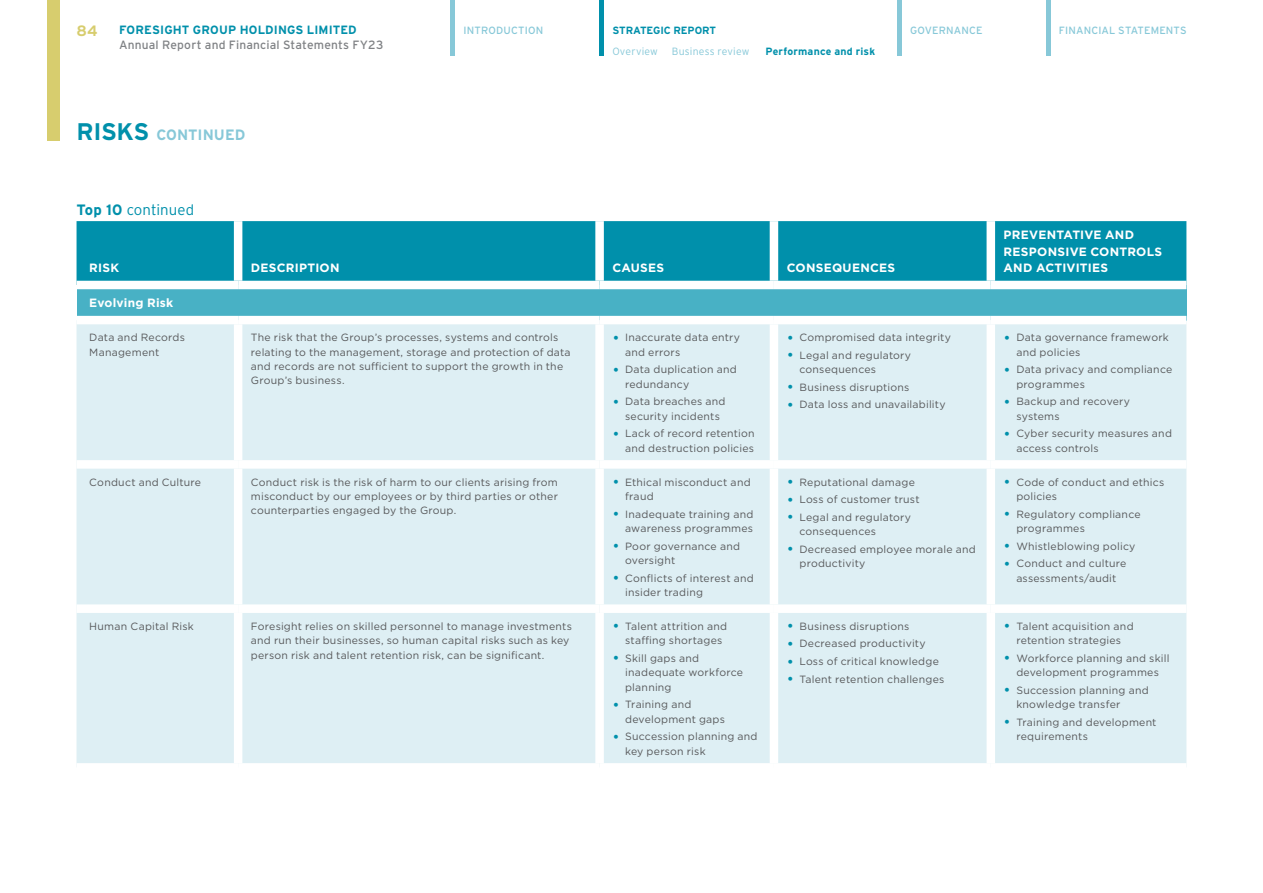
<style>
.page{position:relative;width:1263px;height:893px;background:#fff}
.page>*{position:absolute;margin:0;border:0;box-sizing:border-box;transform-origin:0 0}
.t1{font:700 15px "Interstate";color:#87c8d8}
.t2{font:300 15px "Interstate";letter-spacing:.005em;color:#0090ab}
.t3{font:700 15px "Interstate";color:#d7cd6e}
.t4{font:700 12px/16.5px "Gotham";letter-spacing:.02em;color:#fff}
.t5{font:12px "Interstate";letter-spacing:.015em;color:#808285}
.t6{font:700 12px "Interstate";letter-spacing:.01em;color:#0090ab}
.t7{font:10.5px/14.4px "Gotham";letter-spacing:.02em;color:#57585a}
.t8{font:10.5px "Interstate";letter-spacing:.015em;color:#87c8d8}
.t9{font:300 10.5px "Interstate";letter-spacing:.015em;color:#87c8d8}
.t10{font:700 10.5px "Interstate";letter-spacing:.01em;color:#0090ab}
.t11{font:700 10.5px "Interstate";letter-spacing:-.01em;color:#0090ab}
.s1{font-size:24px;color:#0090ab}
.s2{font-weight:700}
.s3{font-size:15px;color:#0090ab}
</style>
<div class="page">
<div style="left:47px;top:0;width:13px;height:140px;background:#d7cd6e"></div>
<div style="left:77px;top:221px;width:1109px;height:60px;background:#0090ab"></div>
<div style="left:77px;top:285px;width:1109px;height:35px;background:#48b1c5"></div>
<div style="left:77px;top:324px;width:1109px;height:439px;background:#deeff4"></div>
<div style="left:234px;top:221px;width:8px;height:60px;background:#fff"></div>
<div style="left:595px;top:221px;width:9px;height:60px;background:#fff"></div>
<div style="left:770px;top:221px;width:8px;height:60px;background:#fff"></div>
<div style="left:986px;top:221px;width:9px;height:60px;background:#fff"></div>
<div style="left:77px;top:281px;width:161px;height:8px;background:#fff"></div>
<div style="left:238px;top:281px;width:362px;height:8px;background:#fff"></div>
<div style="left:600px;top:281px;width:174px;height:8px;background:#fff"></div>
<div style="left:774px;top:281px;width:217px;height:8px;background:#fff"></div>
<div style="left:991px;top:281px;width:195px;height:8px;background:#fff"></div>
<div style="left:77px;top:316px;width:161px;height:8px;background:#fff"></div>
<div style="left:238px;top:316px;width:362px;height:8px;background:#fff"></div>
<div style="left:600px;top:316px;width:174px;height:8px;background:#fff"></div>
<div style="left:774px;top:316px;width:217px;height:8px;background:#fff"></div>
<div style="left:991px;top:316px;width:195px;height:8px;background:#fff"></div>
<div style="left:234px;top:324px;width:8px;height:136px;background:#fff"></div>
<div style="left:595px;top:324px;width:9px;height:136px;background:#fff"></div>
<div style="left:770px;top:324px;width:8px;height:136px;background:#fff"></div>
<div style="left:986px;top:324px;width:9px;height:136px;background:#fff"></div>
<div style="left:77px;top:460px;width:161px;height:9px;background:#fff"></div>
<div style="left:238px;top:460px;width:362px;height:9px;background:#fff"></div>
<div style="left:234px;top:469px;width:8px;height:135px;background:#fff"></div>
<div style="left:600px;top:460px;width:174px;height:9px;background:#fff"></div>
<div style="left:595px;top:469px;width:9px;height:135px;background:#fff"></div>
<div style="left:774px;top:460px;width:217px;height:9px;background:#fff"></div>
<div style="left:770px;top:469px;width:8px;height:135px;background:#fff"></div>
<div style="left:991px;top:460px;width:195px;height:9px;background:#fff"></div>
<div style="left:986px;top:469px;width:9px;height:135px;background:#fff"></div>
<div style="left:77px;top:604px;width:161px;height:9px;background:#fff"></div>
<div style="left:238px;top:604px;width:362px;height:9px;background:#fff"></div>
<div style="left:234px;top:613px;width:8px;height:150px;background:#fff"></div>
<div style="left:600px;top:604px;width:174px;height:9px;background:#fff"></div>
<div style="left:595px;top:613px;width:9px;height:150px;background:#fff"></div>
<div style="left:774px;top:604px;width:217px;height:9px;background:#fff"></div>
<div style="left:770px;top:613px;width:8px;height:150px;background:#fff"></div>
<div style="left:991px;top:604px;width:195px;height:9px;background:#fff"></div>
<div style="left:986px;top:613px;width:9px;height:150px;background:#fff"></div>
<hr style="left:600px;top:0;width:4px;height:55px;background:#0090ab">
<hr style="left:451px;top:0;width:4px;height:55px;background:#87c8d8">
<hr style="left:897px;top:0;width:4px;height:55px;background:#87c8d8">
<hr style="left:1046px;top:0;width:4px;height:55px;background:#87c8d8">
<h1 class="t3" style="left:77px;top:22px;width:23px">84</h1>
<p class="t6" style="left:119px;top:23px;width:239px">FORESIGHT GROUP HOLDINGS LIMITED</p>
<p class="t5" style="left:119px;top:38px;width:266px">Annual Report and Financial Statements FY23</p>
<h1 class="t1" style="left:77px;top:127px;width:170px"><span class="s1">RISKS</span> CONTINUED</h1>
<h1 class="t2" style="left:77px;top:201px;width:119px"><span class="s2">Top 10</span> continued</h1>
<p class="t8" style="left:463px;top:24px;width:81px">INTRODUCTION</p>
<p class="t11" style="left:612px;top:24px;width:105px">STRATEGIC REPORT</p>
<p class="t8" style="left:910px;top:24px;width:74px">GOVERNANCE</p>
<p class="t8" style="left:1059px;top:24px;width:129px">FINANCIAL STATEMENTS</p>
<p class="t9" style="left:612px;top:46px;width:47px">Overview</p>
<p class="t9" style="left:672px;top:46px;width:79px">Business review</p>
<p class="t10" style="left:765px;top:46px;width:111px">Performance and risk</p>
<p class="t4" style="left:89px;top:260px;width:31px">RISK</p>
<p class="t4" style="left:251px;top:260px;width:90px">DESCRIPTION</p>
<p class="t4" style="left:612px;top:260px;width:53px">CAUSES</p>
<p class="t4" style="left:787px;top:260px;width:110px">CONSEQUENCES</p>
<p class="t4" style="left:89px;top:295px;width:86px">Evolving Risk</p>
<p class="t7" style="left:89px;top:330px;width:97px">Data and Records<br>Management</p>
<p class="t7" style="left:251px;top:330px;width:321px">The risk that the Group’s processes, systems and controls relating to the management, storage and protection of data and records are not sufficient to support the growth in the Group’s business.</p>
<p class="t7" style="left:625px;top:330px;width:116px;text-indent:-13px"><span class="s3">•</span> Inaccurate data entry and errors</p>
<p class="t7" style="left:625px;top:362px;width:113px;text-indent:-13px"><span class="s3">•</span> Data duplication and redundancy</p>
<p class="t7" style="left:625px;top:394px;width:102px;text-indent:-13px"><span class="s3">•</span> Data breaches and security incidents</p>
<p class="t7" style="left:612px;top:426px;width:144px;text-align:right"><span class="s3">•</span> Lack of record retention and destruction policies</p>
<p class="t7" style="left:89px;top:474px;width:113px">Conduct and Culture</p>
<p class="t7" style="left:251px;top:474px;width:309px;text-align:justify">Conduct risk is the risk of harm to our clients arising from misconduct by our employees or by third parties or other counterparties engaged by the Group.</p>
<p class="t7" style="left:625px;top:474px;width:127px;text-indent:-13px"><span class="s3">•</span> Ethical misconduct and fraud</p>
<p class="t7" style="left:612px;top:506px;width:143px;text-align:right"><span class="s3">•</span> Inadequate training and awareness programmes</p>
<p class="t7" style="left:625px;top:538px;width:116px;text-indent:-13px"><span class="s3">•</span> Poor governance and oversight</p>
<p class="t7" style="left:625px;top:570px;width:130px;text-indent:-13px"><span class="s3">•</span> Conflicts of interest and insider trading</p>
<p class="t7" style="left:89px;top:619px;width:106px">Human Capital Risk</p>
<p class="t7" style="left:251px;top:619px;width:322px">Foresight relies on skilled personnel to manage investments and run their businesses, so human capital risks such as key person risk and talent retention risk, can be significant.</p>
<p class="t7" style="left:625px;top:619px;width:104px;text-indent:-13px"><span class="s3">•</span> Talent attrition and staffing shortages</p>
<p class="t7" style="left:625px;top:651px;width:119px;text-indent:-13px"><span class="s3">•</span> Skill gaps and inadequate workforce planning</p>
<p class="t7" style="left:625px;top:697px;width:101px;text-indent:-13px"><span class="s3">•</span> Training and development gaps</p>
<p class="t7" style="left:625px;top:729px;width:134px;text-indent:-13px"><span class="s3">•</span> Succession planning and key person risk</p>
<p class="t7" style="left:787px;top:330px;width:166px"><span class="s3">•</span> Compromised data integrity</p>
<p class="t7" style="left:799px;top:348px;width:113px;text-indent:-13px"><span class="s3">•</span> Legal and regulatory consequences</p>
<p class="t7" style="left:787px;top:380px;width:124px"><span class="s3">•</span> Business disruptions</p>
<p class="t7" style="left:787px;top:397px;width:160px"><span class="s3">•</span> Data loss and unavailability</p>
<p class="t7" style="left:787px;top:474px;width:130px"><span class="s3">•</span> Reputational damage</p>
<p class="t7" style="left:787px;top:492px;width:134px"><span class="s3">•</span> Loss of customer trust</p>
<p class="t7" style="left:799px;top:510px;width:113px;text-indent:-13px"><span class="s3">•</span> Legal and regulatory consequences</p>
<p class="t7" style="left:799px;top:542px;width:178px;text-indent:-13px"><span class="s3">•</span> Decreased employee morale and productivity</p>
<p class="t7" style="left:787px;top:619px;width:124px"><span class="s3">•</span> Business disruptions</p>
<p class="t7" style="left:787px;top:636px;width:141px"><span class="s3">•</span> Decreased productivity</p>
<p class="t7" style="left:787px;top:654px;width:154px"><span class="s3">•</span> Loss of critical knowledge</p>
<p class="t7" style="left:787px;top:671px;width:159px"><span class="s3">•</span> Talent retention challenges</p>
<p class="t4" style="left:1003px;top:227px;width:160px">PREVENTATIVE AND<br>RESPONSIVE CONTROLS<br>AND ACTIVITIES</p>
<p class="t7" style="left:1016px;top:330px;width:154px;text-indent:-13px"><span class="s3">•</span> Data governance framework and policies</p>
<p class="t7" style="left:1016px;top:362px;width:157px;text-indent:-13px"><span class="s3">•</span> Data privacy and compliance programmes</p>
<p class="t7" style="left:1016px;top:394px;width:115px;text-indent:-13px"><span class="s3">•</span> Backup and recovery systems</p>
<p class="t7" style="left:1016px;top:426px;width:157px;text-indent:-13px"><span class="s3">•</span> Cyber security measures and access controls</p>
<p class="t7" style="left:1016px;top:474px;width:150px;text-indent:-13px"><span class="s3">•</span> Code of conduct and ethics policies</p>
<p class="t7" style="left:1016px;top:506px;width:126px;text-indent:-13px"><span class="s3">•</span> Regulatory compliance programmes</p>
<p class="t7" style="left:1003px;top:538px;width:133px"><span class="s3">•</span> Whistleblowing policy</p>
<p class="t7" style="left:1003px;top:556px;width:124px;text-align:center"><span class="s3">•</span> Conduct and culture assessments/audit</p>
<p class="t7" style="left:1003px;top:619px;width:132px;text-align:center"><span class="s3">•</span> Talent acquisition and retention strategies</p>
<p class="t7" style="left:1003px;top:651px;width:167px;text-align:center"><span class="s3">•</span> Workforce planning and skill development programmes</p>
<p class="t7" style="left:1016px;top:683px;width:134px;text-indent:-13px"><span class="s3">•</span> Succession planning and knowledge transfer</p>
<p class="t7" style="left:1016px;top:715px;width:142px;text-indent:-13px"><span class="s3">•</span> Training and development requirements</p>
</div>
